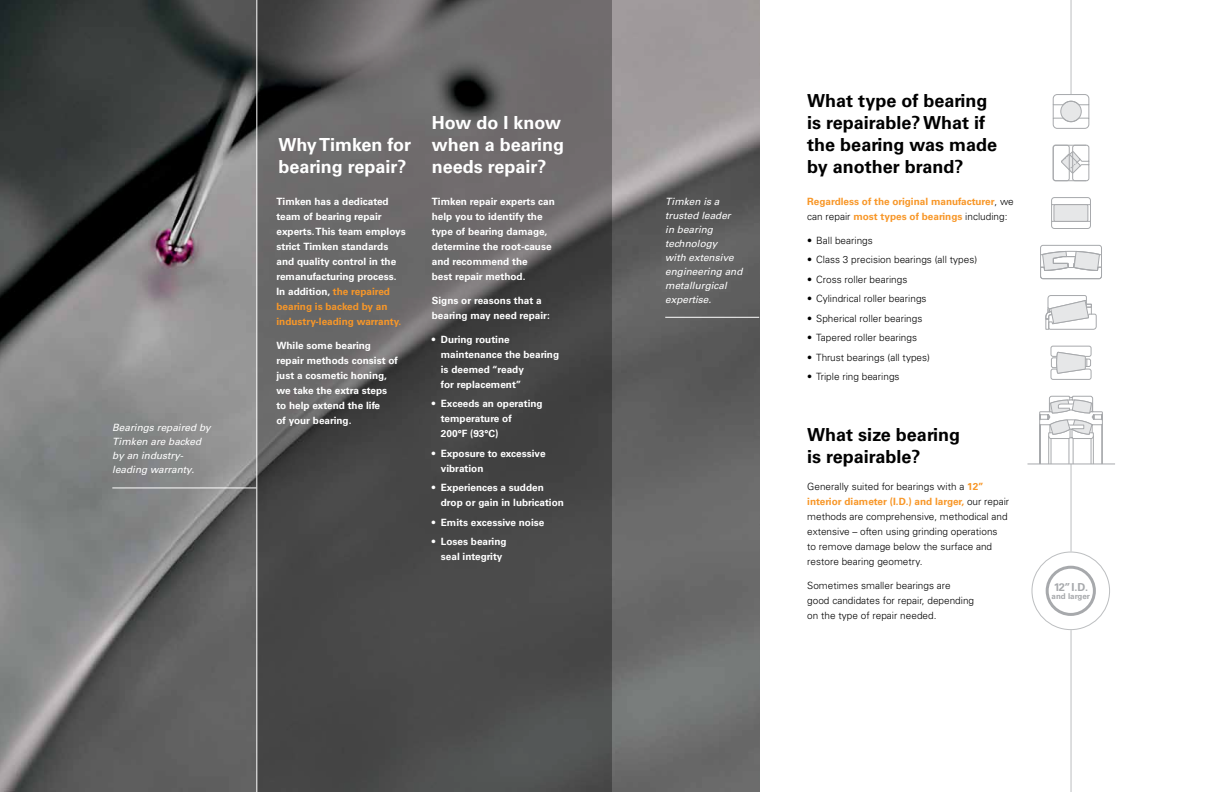
<style>
.page{position:relative;width:1224px;height:792px;background:#fff}
.page>*{position:absolute;margin:0;border:0;box-sizing:border-box;transform-origin:0 0}
.t1{font:700 18px/22px "Univers LT Std";color:#000}
.t2{font:700 18px/22px "Univers LT Std";color:#fff}
.t3{font:700 11px "Univers LT Std";color:#a7a9ac}
.t4{font:700 10px/15px "Univers LT Std";color:#fff}
.t5{font:300 10px/15px "Univers LT Std";color:#000}
.t6{font:italic 10px/14px "Univers LT Std";color:#fff}
.t7{font:700 10px/15px "Univers LT Std";color:#f89728}
.t8{font:700 8px "Univers LT Std";color:#a7a9ac}
.s1{color:#f89728}
.s2{font-weight:300;color:#000}
.s3{font-weight:700;color:#f89728}
</style>
<div class="page">
<img style="left:0;top:0;width:759px;height:792px">
<svg style="left:257px;top:0;width:355px;height:792px"></svg>
<hr style="left:1071px;top:0;width:1px;height:94px;background:#bcbec0">
<hr style="left:256px;top:0;width:1px;height:792px;background:#fff">
<div style="left:1046px;top:566px;width:50px;height:50px;border:3px solid #a7a9ac;border-radius:50%"></div>
<div style="left:1031px;top:552px;width:79px;height:78px;border:1px solid #bcbec0;border-radius:50%"></div>
<hr style="left:1071px;top:630px;width:1px;height:162px;background:#bcbec0">
<svg style="left:1045px;top:295px;width:52px;height:35px"></svg>
<svg style="left:1040px;top:245px;width:62px;height:34px"></svg>
<svg style="left:1053px;top:94px;width:37px;height:35px"></svg>
<svg style="left:1051px;top:197px;width:40px;height:32px"></svg>
<div style="left:1054px;top:205px;width:34px;height:16px;background:#e6e7e8"></div>
<div style="left:1054px;top:204px;width:34px;height:18px;border:1px solid #a7a9ac"></div>
<hr style="left:1071px;top:464px;width:1px;height:88px;background:#bcbec0">
<svg style="left:1050px;top:346px;width:42px;height:34px"></svg>
<svg style="left:1053px;top:145px;width:36px;height:36px"></svg>
<svg style="left:1039px;top:396px;width:64px;height:68px"></svg>
<hr style="left:1027px;top:464px;width:88px;height:1px;background:#a7a9ac">
<hr style="left:112px;top:487px;width:144px;height:1px;background:#fff">
<hr style="left:665px;top:317px;width:94px;height:1px;background:#fff">
<p class="t6" style="left:112px;top:420px;width:100px">Bearings repaired by<br>Timken are backed by an industry&shy;leading warranty.</p>
<h1 class="t2" style="left:279px;top:134px;width:134px">Why Timken for bearing repair?</h1>
<p class="t4" style="left:276px;top:194px;width:131px">Timken has a dedicated team of bearing repair experts. This team employs strict Timken standards and quality control in the remanufacturing process.<br>In addition, <span class="s1">the repaired bearing is backed by an industry-leading warranty.</span></p>
<p class="t4" style="left:276px;top:338px;width:123px">While some bearing repair methods consist of just a cosmetic honing, we take the extra steps to help extend the life<br>of your bearing.</p>
<h1 class="t2" style="left:432px;top:112px;width:134px">How do I know when a bearing needs repair?</h1>
<p class="t4" style="left:432px;top:194px;width:125px">Timken repair experts can help you to identify the type of bearing damage, determine the root-cause and recommend the<br>best repair method.</p>
<p class="t4" style="left:432px;top:293px;width:120px">Signs or reasons that a bearing may need repair:</p>
<p class="t4" style="left:441px;top:332px;width:120px;text-indent:-9px">• During routine maintenance the bearing is deemed “ready<br>for replacement”</p>
<p class="t4" style="left:441px;top:396px;width:103px;text-indent:-9px">• Exceeds an operating temperature of<br>200°F (93°C)</p>
<p class="t4" style="left:441px;top:446px;width:106px;text-indent:-9px">• Exposure to excessive vibration</p>
<p class="t4" style="left:441px;top:480px;width:125px;text-indent:-9px">• Experiences a sudden drop or gain in lubrication</p>
<p class="t4" style="left:432px;top:515px;width:114px">• Emits excessive noise</p>
<p class="t4" style="left:432px;top:534px;width:76px;text-align:center">• Loses bearing seal integrity</p>
<p class="t6" style="left:665px;top:194px;width:79px">Timken is a trusted leader<br>in bearing technology<br>with extensive engineering and metallurgical expertise.</p>
<h1 class="t1" style="left:807px;top:90px;width:191px">What type of bearing is repairable? What if the bearing was made by another brand?</h1>
<p class="t7" style="left:807px;top:194px;width:208px">Regardless of the original manufacturer<span class="s2">, we can repair</span> most types of bearings <span class="s2">including:</span></p>
<p class="t5" style="left:807px;top:233px;width:67px">• Ball bearings</p>
<p class="t5" style="left:807px;top:252px;width:171px">• Class 3 precision bearings (all types)</p>
<p class="t5" style="left:807px;top:272px;width:102px">• Cross roller bearings</p>
<p class="t5" style="left:807px;top:291px;width:121px">• Cylindrical roller bearings</p>
<p class="t5" style="left:807px;top:311px;width:117px">• Spherical roller bearings</p>
<p class="t5" style="left:807px;top:330px;width:111px">• Tapered roller bearings</p>
<p class="t5" style="left:807px;top:350px;width:124px">• Thrust bearings (all types)</p>
<p class="t5" style="left:807px;top:369px;width:94px">• Triple ring bearings</p>
<h1 class="t1" style="left:807px;top:424px;width:154px">What size bearing is repairable?</h1>
<p class="t5" style="left:807px;top:479px;width:203px">Generally suited for bearings with a <span class="s3">12” interior diameter (I.D.) and larger,</span> our repair methods are comprehensive, methodical and extensive – often using grinding operations<br>to remove damage below the surface and restore bearing geometry.</p>
<p class="t5" style="left:807px;top:578px;width:168px">Sometimes smaller bearings are good candidates for repair, depending on the type of repair needed.</p>
<p class="t3" style="left:1054px;top:580px;width:36px">12”I.D.</p>
<p class="t8" style="left:1052px;top:591px;width:40px">and larger</p>
</div>
